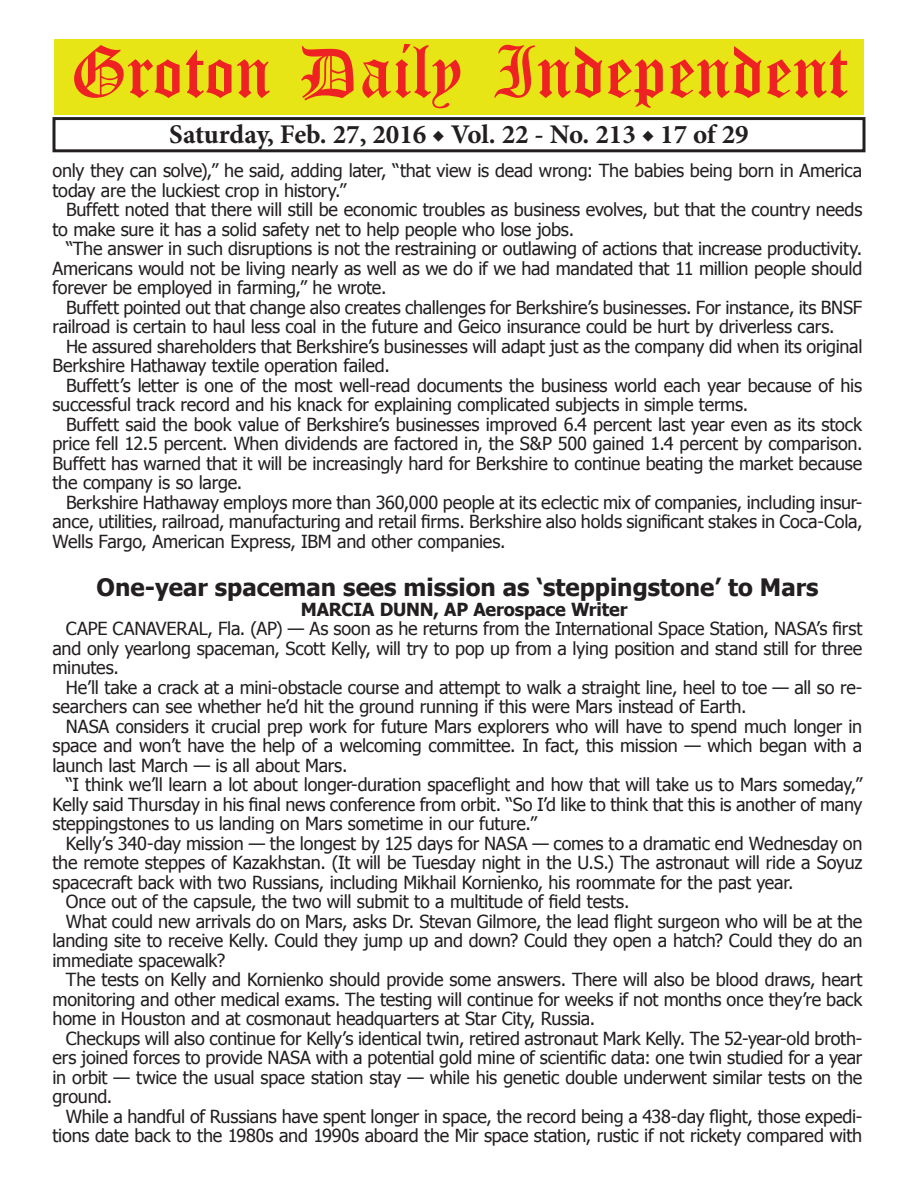
<style>
.page{position:relative;width:918px;height:1188px;background:#fff}
.page>*{position:absolute;margin:0;border:0;box-sizing:border-box;transform-origin:0 0}
.t1{font:54px "Old English Five";color:#ee2123}
.t2{font:700 27px "Minion Pro";color:#231f20}
.t3{font:700 24px "Tahoma";color:#231f20}
.t4{font:18px/19.5px "Tahoma";letter-spacing:-.01em;color:#231f20}
.t5{font:700 18px "Tahoma";letter-spacing:-.01em;color:#231f20}
</style>
<div class="page">
<div style="left:52px;top:117px;width:814px;height:35px;border:3px solid #231f20"></div>
<div style="left:54px;top:40px;width:810px;height:75px;background:#e7e515"></div>
<h1 class="t1" style="left:70px;top:47px;width:779px">Groton Daily Independent</h1>
<h2 class="t2" style="left:169px;top:116px;width:581px">Saturday, Feb. 27, 2016 ◆ Vol. 22 - No. 213 ◆ 17 of 29</h2>
<p class="t4" style="left:52px;top:160px;width:811px">only they can solve),” he said, adding later, “that view is dead wrong: The babies being born in America today are the luckiest crop in history.”</p>
<p class="t4" style="left:52px;top:199px;width:811px;text-indent:14px">Buffett noted that there will still be economic troubles as business evolves, but that the country needs to make sure it has a solid safety net to help people who lose jobs.</p>
<p class="t4" style="left:52px;top:238px;width:811px;text-align:justify;text-indent:14px">“The answer in such disruptions is not the restraining or outlawing of actions that increase productivity.<br>Americans would not be living nearly as well as we do if we had mandated that 11 million people should forever be employed in farming,” he wrote.</p>
<p class="t4" style="left:52px;top:297px;width:811px;text-indent:14px">Buffett pointed out that change also creates challenges for Berkshire’s businesses. For instance, its BNSF railroad is certain to haul less coal in the future and Geico insurance could be hurt by driverless cars.</p>
<p class="t4" style="left:52px;top:336px;width:811px;text-indent:14px">He assured shareholders that Berkshire’s businesses will adapt just as the company did when its original<br>Berkshire Hathaway textile operation failed.</p>
<p class="t4" style="left:52px;top:375px;width:811px;text-indent:14px">Buffett’s letter is one of the most well-read documents the business world each year because of his successful track record and his knack for explaining complicated subjects in simple terms.</p>
<p class="t4" style="left:52px;top:414px;width:812px;text-align:justify;text-indent:14px">Buffett said the book value of Berkshire’s businesses improved 6.4 percent last year even as its stock price fell 12.5 percent. When dividends are factored in, the S&amp;P 500 gained 1.4 percent by comparison.<br>Buffett has warned that it will be increasingly hard for Berkshire to continue beating the market because the company is so large.</p>
<p class="t4" style="left:52px;top:492px;width:812px;text-align:justify;text-indent:14px">Berkshire Hathaway employs more than 360,000 people at its eclectic mix of companies, including insur&shy;ance, utilities, railroad, manufacturing and retail firms. Berkshire also holds significant stakes in Coca-Cola, Wells Fargo, American Express, IBM and other companies.</p>
<h3 class="t3" style="left:97px;top:571px;width:723px">One-year spaceman sees mission as ‘steppingstone’ to Mars</h3>
<p class="t5" style="left:301px;top:597px;width:328px">MARCIA DUNN, AP Aerospace Writer</p>
<p class="t4" style="left:52px;top:618px;width:811px;text-align:justify;text-indent:14px">CAPE CANAVERAL, Fla. (AP) — As soon as he returns from the International Space Station, NASA’s first and only yearlong spaceman, Scott Kelly, will try to pop up from a lying position and stand still for three minutes.</p>
<p class="t4" style="left:52px;top:677px;width:812px;text-indent:13px">He’ll take a crack at a mini-obstacle course and attempt to walk a straight line, heel to toe — all so re&shy;searchers can see whether he’d hit the ground running if this were Mars instead of Earth.</p>
<p class="t4" style="left:52px;top:716px;width:811px;text-align:justify;text-indent:14px">NASA considers it crucial prep work for future Mars explorers who will have to spend much longer in space and won’t have the help of a welcoming committee. In fact, this mission — which began with a launch last March — is all about Mars.</p>
<p class="t4" style="left:52px;top:774px;width:811px;text-align:justify;text-indent:14px">“I think we’ll learn a lot about longer-duration spaceflight and how that will take us to Mars someday,” Kelly said Thursday in his final news conference from orbit. “So I’d like to think that this is another of many steppingstones to us landing on Mars sometime in our future.”</p>
<p class="t4" style="left:66px;top:833px;width:798px">Kelly’s 340-day mission — the longest by 125 days for NASA — comes to a dramatic end Wednesday on</p>
<p class="t4" style="left:52px;top:852px;width:811px">the remote steppes of Kazakhstan. (It will be Tuesday night in the U.S.) The astronaut will ride a Soyuz</p>
<p class="t4" style="left:52px;top:872px;width:743px">spacecraft back with two Russians, including Mikhail Kornienko, his roommate for the past year.</p>
<p class="t4" style="left:66px;top:891px;width:565px">Once out of the capsule, the two will submit to a multitude of field tests.</p>
<p class="t4" style="left:66px;top:911px;width:798px">What could new arrivals do on Mars, asks Dr. Stevan Gilmore, the lead flight surgeon who will be at the</p>
<p class="t4" style="left:52px;top:930px;width:812px">landing site to receive Kelly. Could they jump up and down? Could they open a hatch? Could they do an</p>
<p class="t4" style="left:52px;top:950px;width:174px">immediate spacewalk?</p>
<p class="t4" style="left:66px;top:969px;width:798px">The tests on Kelly and Kornienko should provide some answers. There will also be blood draws, heart</p>
<p class="t4" style="left:52px;top:989px;width:811px">monitoring and other medical exams. The testing will continue for weeks if not months once they’re back</p>
<p class="t4" style="left:52px;top:1008px;width:544px">home in Houston and at cosmonaut headquarters at Star City, Russia.</p>
<p class="t4" style="left:66px;top:1028px;width:798px">Checkups will also continue for Kelly’s identical twin, retired astronaut Mark Kelly. The 52-year-old broth-</p>
<p class="t4" style="left:52px;top:1047px;width:811px">ers joined forces to provide NASA with a potential gold mine of scientific data: one twin studied for a year</p>
<p class="t4" style="left:52px;top:1067px;width:811px">in orbit — twice the usual space station stay — while his genetic double underwent similar tests on the</p>
<p class="t4" style="left:52px;top:1086px;width:61px">ground.</p>
<p class="t4" style="left:66px;top:1106px;width:798px">While a handful of Russians have spent longer in space, the record being a 438-day flight, those expedi-</p>
<p class="t4" style="left:52px;top:1125px;width:811px">tions date back to the 1980s and 1990s aboard the Mir space station, rustic if not rickety compared with</p>
</div>
